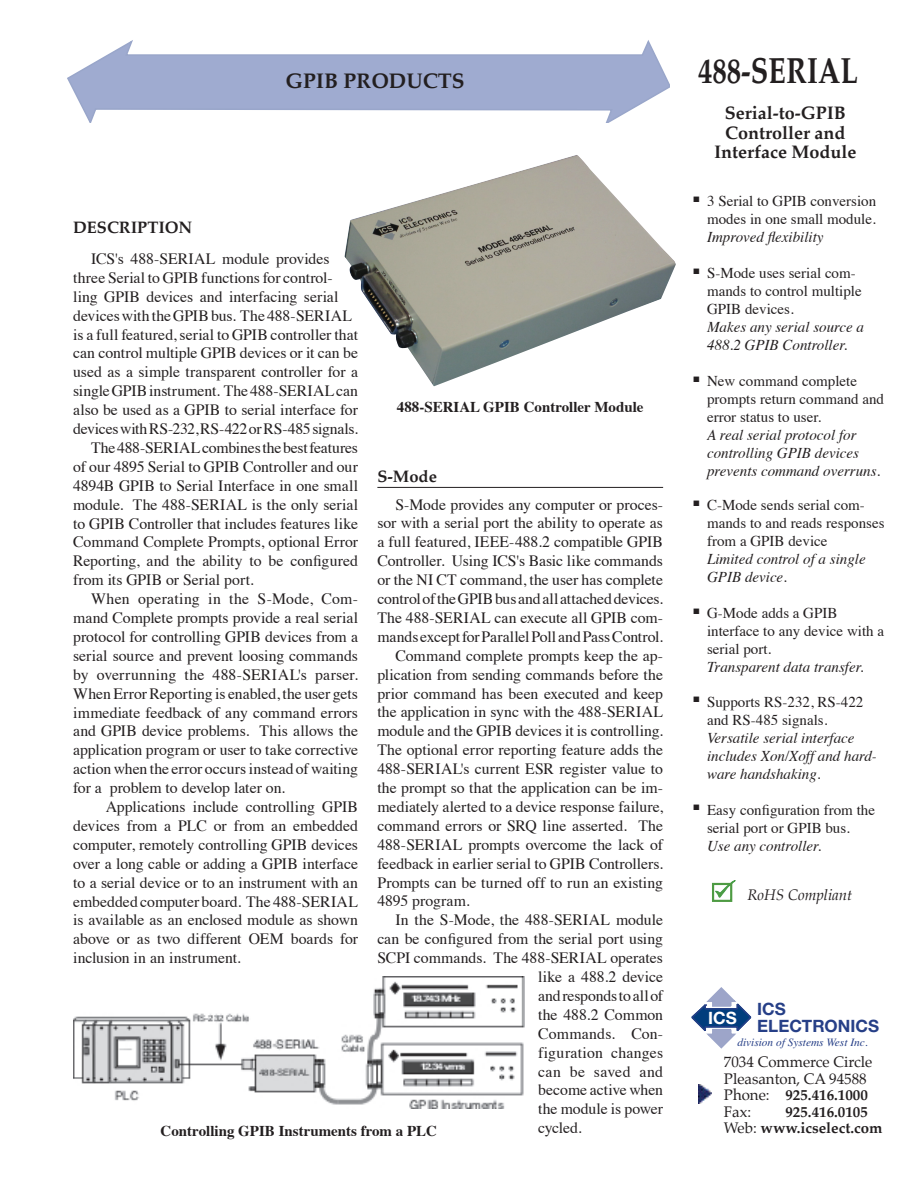
<style>
.page{position:relative;width:918px;height:1188px;background:#fff}
.page>*{position:absolute;margin:0;border:0;box-sizing:border-box;transform-origin:0 0}
.t1{font:700 36px "Palatino";color:#231f20;scale:.8 1}
.t2{font:700 21px "Palatino";color:#231f20}
.t3{font:700 18px/19.5px "Palatino";color:#231f20;text-align:center}
.t4{font:700 16.95px/17px "Helvetica Neue";color:#263f87}
.t5{font:700 16.95px "Helvetica Neue";color:#fff}
.t6{font:700 16.5px "Palatino";color:#231f20}
.t7{font:15.75px "Times";color:#231f20}
.t8{font:15.75px "Times";letter-spacing:.02em;color:#231f20}
.t9{font:15.75px "Times";letter-spacing:.025em;color:#231f20}
.t10{font:15px/18px "Times";color:#231f20}
.t11{font:italic 15px/18px "Times";color:#231f20}
.t12{font:700 15px "Times";color:#231f20}
.t13{font:15px/16.5px "Palatino";color:#231f20}
.t14{font:700 15px/16.5px "Palatino";color:#231f20}
.t15{font:italic 15px "Palatino";color:#231f20}
.t16{font:italic 11.4px "Times";color:#263f87}
.s1{font-weight:700}
.s2{font-weight:400}
</style>
<div class="page">
<img style="left:698px;top:1084px;width:14px;height:20px">
<svg style="left:67px;top:40px;width:602px;height:83px"></svg>
<svg style="left:692px;top:987px;width:60px;height:62px"></svg>
<svg style="left:716px;top:880px;width:20px;height:18px"></svg>
<div style="left:712px;top:883px;width:20px;height:19px;border:2px solid #4e9b43"></div>
<hr style="left:377px;top:487px;width:286px;height:1px;background:#231f20">
<img style="left:344px;top:155px;width:332px;height:231px">
<img style="left:73px;top:976px;width:452px;height:132px">
<p class="t6" style="left:73px;top:214px;width:121px">Description</p>
<h2 class="t2" style="left:286px;top:63px;width:74px">GPIB PRO</h2>
<h2 class="t2" style="left:389px;top:63px;width:49px">DUCTS</h2>
<p class="t7" style="left:91px;top:244px;width:240px">ICS's 488-SERIAL module provides</p>
<p class="t7" style="left:73px;top:263px;width:261px">three Serial to GPIB functions for control-</p>
<p class="t7" style="left:73px;top:282px;width:267px">ling GPIB devices and interfacing serial</p>
<p class="t7" style="left:73px;top:301px;width:280px">devices with the GPIB bus. The 488-SERIAL</p>
<p class="t7" style="left:73px;top:319px;width:286px">is a full featured, serial to GPIB controller that</p>
<p class="t7" style="left:73px;top:338px;width:286px">can control multiple GPIB devices or it can be</p>
<p class="t7" style="left:73px;top:357px;width:286px">used as a simple transparent controller for a</p>
<p class="t7" style="left:73px;top:376px;width:286px">single GPIB instrument. The 488-SERIAL can</p>
<p class="t7" style="left:73px;top:395px;width:286px">also be used as a GPIB to serial interface for</p>
<p class="t7" style="left:73px;top:414px;width:286px">devices with RS-232, RS-422 or RS-485 signals.</p>
<p class="t7" style="left:91px;top:433px;width:268px">The 488-SERIAL combines the best features</p>
<p class="t7" style="left:73px;top:452px;width:286px">of our 4895 Serial to GPIB Controller and our</p>
<p class="t7" style="left:73px;top:471px;width:286px">4894B GPIB to Serial Interface in one small</p>
<p class="t7" style="left:73px;top:490px;width:286px">module. The 488-SERIAL is the only serial</p>
<p class="t7" style="left:73px;top:508px;width:286px">to GPIB Controller that includes features like</p>
<p class="t7" style="left:73px;top:527px;width:286px">Command Complete Prompts, optional Error</p>
<p class="t7" style="left:73px;top:546px;width:286px">Reporting, and the ability to be configured</p>
<p class="t7" style="left:73px;top:565px;width:182px">from its GPIB or Serial port.</p>
<p class="t7" style="left:91px;top:584px;width:268px">When operating in the S-Mode, Com-</p>
<p class="t7" style="left:73px;top:603px;width:286px">mand Complete prompts provide a real serial</p>
<p class="t7" style="left:73px;top:622px;width:286px">protocol for controlling GPIB devices from a</p>
<p class="t7" style="left:73px;top:641px;width:286px">serial source and prevent loosing commands</p>
<p class="t8" style="left:73px;top:660px;width:286px">by overrunning the 488-SERIAL's parser.</p>
<p class="t7" style="left:73px;top:679px;width:286px">When Error Reporting is enabled, the user gets</p>
<p class="t7" style="left:73px;top:697px;width:286px">immediate feedback of any command errors</p>
<p class="t7" style="left:73px;top:716px;width:286px">and GPIB device problems. This allows the</p>
<p class="t7" style="left:73px;top:735px;width:287px">application program or user to take corrective</p>
<p class="t7" style="left:73px;top:754px;width:286px">action when the error occurs instead of waiting</p>
<p class="t7" style="left:73px;top:773px;width:213px">for a problem to develop later on.</p>
<p class="t7" style="left:106px;top:792px;width:254px">Applications include controlling GPIB</p>
<p class="t7" style="left:73px;top:811px;width:286px">devices from a PLC or from an embedded</p>
<p class="t7" style="left:73px;top:830px;width:286px">computer, remotely controlling GPIB devices</p>
<p class="t7" style="left:73px;top:849px;width:286px">over a long cable or adding a GPIB interface</p>
<p class="t7" style="left:73px;top:868px;width:286px">to a serial device or to an instrument with an</p>
<p class="t7" style="left:73px;top:886px;width:286px">embedded computer board. The 488-SERIAL</p>
<p class="t7" style="left:73px;top:905px;width:286px">is available as an enclosed module as shown</p>
<p class="t7" style="left:73px;top:924px;width:286px">above or as two different OEM boards for</p>
<p class="t7" style="left:73px;top:943px;width:169px">inclusion in an instrument.</p>
<p class="t12" style="left:397px;top:393px;width:248px">488-SERIAL GPIB Controller Module</p>
<p class="t6" style="left:377px;top:462px;width:61px">S-Mode</p>
<p class="t7" style="left:395px;top:490px;width:269px">S-Mode provides any computer or proces-</p>
<p class="t7" style="left:377px;top:508px;width:287px">sor with a serial port the ability to operate as</p>
<p class="t7" style="left:377px;top:527px;width:287px">a full featured, IEEE-488.2 compatible GPIB</p>
<p class="t7" style="left:377px;top:546px;width:287px">Controller. Using ICS's Basic like commands</p>
<p class="t7" style="left:377px;top:565px;width:287px">or the NI CT command, the user has complete</p>
<p class="t7" style="left:377px;top:584px;width:287px">control of the GPIB bus and all attached devices.</p>
<p class="t7" style="left:377px;top:603px;width:287px">The 488-SERIAL can execute all GPIB com-</p>
<p class="t7" style="left:377px;top:622px;width:287px">mands except for Parallel Poll and Pass Control.</p>
<p class="t7" style="left:395px;top:641px;width:269px">Command complete prompts keep the ap-</p>
<p class="t7" style="left:377px;top:660px;width:287px">plication from sending commands before the</p>
<p class="t7" style="left:377px;top:679px;width:287px">prior command has been executed and keep</p>
<p class="t7" style="left:377px;top:697px;width:287px">the application in sync with the 488-SERIAL</p>
<p class="t7" style="left:377px;top:716px;width:287px">module and the GPIB devices it is controlling.</p>
<p class="t7" style="left:377px;top:735px;width:287px">The optional error reporting feature adds the</p>
<p class="t7" style="left:377px;top:754px;width:287px">488-SERIAL's current ESR register value to</p>
<p class="t7" style="left:377px;top:773px;width:287px">the prompt so that the application can be im-</p>
<p class="t7" style="left:377px;top:792px;width:287px">mediately alerted to a device response failure,</p>
<p class="t7" style="left:377px;top:811px;width:287px">command errors or SRQ line asserted. The</p>
<p class="t7" style="left:377px;top:830px;width:287px">488-SERIAL prompts overcome the lack of</p>
<p class="t7" style="left:377px;top:849px;width:287px">feedback in earlier serial to GPIB Controllers.</p>
<p class="t7" style="left:377px;top:868px;width:287px">Prompts can be turned off to run an existing</p>
<p class="t7" style="left:377px;top:886px;width:94px">4895 program.</p>
<p class="t7" style="left:395px;top:905px;width:269px">In the S-Mode, the 488-SERIAL module</p>
<p class="t7" style="left:377px;top:924px;width:287px">can be configured from the serial port using</p>
<p class="t7" style="left:377px;top:943px;width:287px">SCPI commands. The 488-SERIAL operates</p>
<p class="t7" style="left:538px;top:962px;width:127px">like a 488.2 device</p>
<p class="t7" style="left:538px;top:981px;width:126px">and responds to all of</p>
<p class="t7" style="left:538px;top:1000px;width:126px">the 488.2 Common</p>
<p class="t7" style="left:538px;top:1019px;width:127px">Commands. Con-</p>
<p class="t7" style="left:538px;top:1038px;width:127px">figuration changes</p>
<p class="t9" style="left:538px;top:1057px;width:127px">can be saved and</p>
<p class="t7" style="left:538px;top:1075px;width:127px">become active when</p>
<p class="t7" style="left:538px;top:1094px;width:126px">the module is power</p>
<p class="t12" style="left:161px;top:1116px;width:278px">Controlling GPIB Instruments from a PLC</p>
<p class="t7" style="left:538px;top:1113px;width:45px">cycled.</p>
<h1 class="t1" style="left:698px;top:40px;width:88px">488-SERI</h1>
<h1 class="t1" style="left:818px;top:40px;width:52px">AL</h1>
<p class="t3" style="left:714px;top:103px;width:144px">Serial-to-GPIB<br>Controller and<br>Interface Module</p>
<p class="t10" style="left:694px;top:191px;width:184px;text-align:right">■ 3 Serial to GPIB conversion modes in one small module.</p>
<p class="t11" style="left:707px;top:227px;width:118px">Improved flexibility</p>
<p class="t10" style="left:707px;top:263px;width:156px;text-indent:-14px">■ S-Mode uses serial com&shy;mands to control multiple<br>GPIB devices.</p>
<p class="t11" style="left:707px;top:317px;width:158px">Makes any serial source a<br>488.2 GPIB Controller.</p>
<p class="t10" style="left:707px;top:371px;width:179px;text-indent:-14px">■ New command complete prompts return command and error status to user.</p>
<p class="t11" style="left:707px;top:425px;width:175px">A real serial protocol for controlling GPIB devices prevents command overruns.</p>
<p class="t10" style="left:707px;top:495px;width:179px;text-indent:-14px">■ C-Mode sends serial com&shy;mands to and reads responses from a GPIB device</p>
<p class="t11" style="left:707px;top:549px;width:160px">Limited control of a single<br>GPIB device.</p>
<p class="t10" style="left:707px;top:603px;width:179px;text-indent:-14px">■ G-Mode adds a GPIB interface to any device with a serial port.</p>
<p class="t11" style="left:707px;top:657px;width:158px">Transparent data transfer.</p>
<p class="t10" style="left:707px;top:691px;width:158px;text-indent:-14px">■ Supports RS-232, RS-422 and RS-485 signals.</p>
<p class="t11" style="left:707px;top:728px;width:171px">Versatile serial interface includes Xon/Xoff and hard&shy;ware handshaking.</p>
<p class="t10" style="left:707px;top:799px;width:169px;text-indent:-14px">■ Easy configuration from the serial port or GPIB bus.</p>
<p class="t11" style="left:707px;top:836px;width:116px">Use any controller.</p>
<p class="t15" style="left:748px;top:883px;width:106px">RoHS Compliant</p>
<p class="t5" style="left:708px;top:1007px;width:30px">ICS</p>
<p class="t4" style="left:757px;top:1002px;width:123px">ICS<br>ELECTRONICS</p>
<p class="t16" style="left:737px;top:1034px;width:132px">division of Systems West Inc.</p>
<p class="t13" style="left:724px;top:1054px;width:150px">7034 Commerce Circle<br>Pleasanton, CA 94588<br>Phone: <span class="s1">925.416.1000<br></span>Fax:</p>
<p class="t14" style="left:724px;top:1103px;width:160px;text-indent:62px">925.416.0105<br><span class="s2">Web:</span> www.icselect.com</p>
</div>
